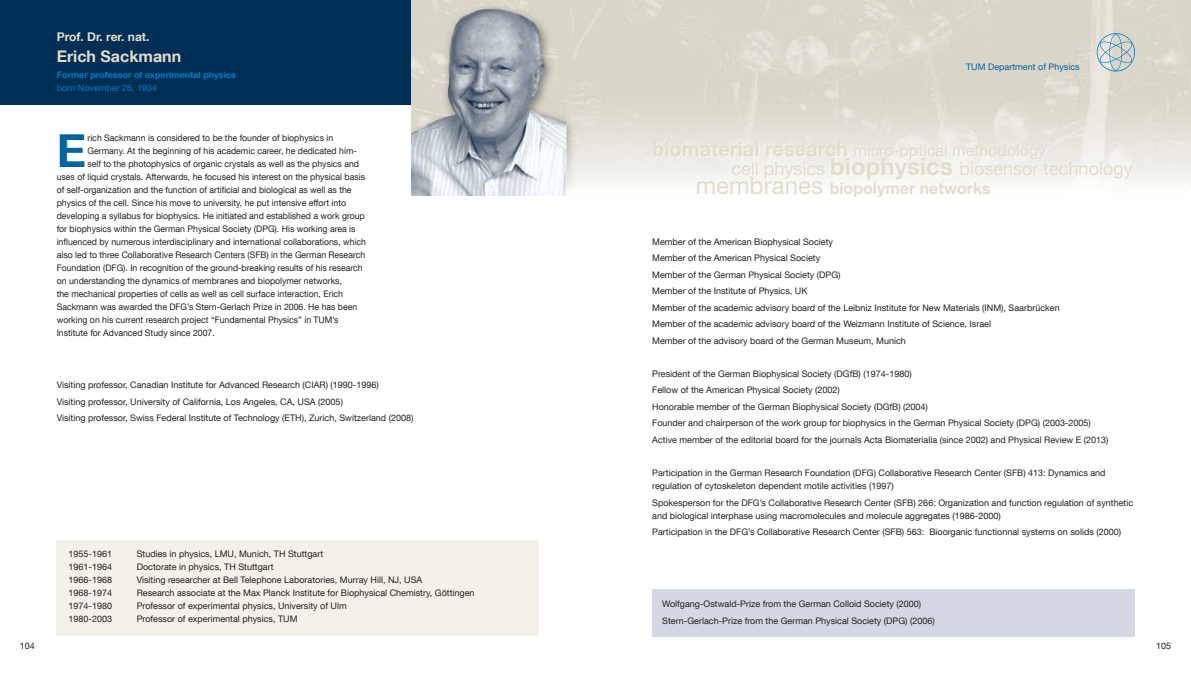
<style>
.page{position:relative;width:1191px;height:681px;background:#fff}
.page>*{position:absolute;margin:0;border:0;box-sizing:border-box;transform-origin:0 0}
.t1{font:700 45.4px "TUM Neue Helvetica";color:#00649d}
.t2{font:18px "TUM Neue Helvetica";color:#e2ddcc}
.t3{font:16px "TUM Neue Helvetica";color:#e2ddcc}
.t4{font:700 16px "TUM Neue Helvetica";color:#e2ddcc}
.t5{font:700 12px "TUM Neue Helvetica";color:#e2ddcc}
.t6{font:9px/16.5px "TUM Neue Helvetica";color:#231f20}
.t7{font:700 9px "TUM Neue Helvetica";color:#007bc3}
.t8{font:9px "TUM Neue Helvetica";color:#00649d}
.t9{font:9px "TUM Neue Helvetica";color:#007bc3}
.s1{font-weight:700;font-size:20px}
.s2{font-weight:700;font-size:24px}
.s3{font-weight:400;font-size:24px}
</style>
<div class="page">
<div style="left:0;top:0;width:595px;height:105px;background:#002f55"></div>
<img style="left:411px;top:0;width:780px;height:196px">
<svg style="left:1096px;top:33px;width:39px;height:38px"></svg>
<img style="left:655px;top:143px;width:57px;height:14px">
<img style="left:856px;top:146px;width:54px;height:11px">
<img style="left:734px;top:163px;width:69px;height:17px">
<div style="left:833px;top:159px;width:88px;height:21px;background:#f5f6f1"></div>
<img style="left:962px;top:163px;width:42px;height:13px">
<img style="left:699px;top:178px;width:87px;height:17px">
<img style="left:832px;top:184px;width:55px;height:12px">
<div style="left:652px;top:589px;width:482px;height:47px;background:#d3d8e2"></div>
<div style="left:57px;top:540px;width:482px;height:95px;background:#f4f1ea"></div>
<h3 class="t5" style="left:57px;top:33px;width:94px">Prof. Dr. rer. nat.</h3>
<h3 class="t4" style="left:57px;top:50px;width:126px">Erich Sackmann</h3>
<p class="t7" style="left:57px;top:71px;width:181px">Former professor of experimental physics</p>
<p class="t9" style="left:57px;top:84px;width:102px">born November 26, 1934</p>
<h1 class="t1" style="left:57px;top:134px;width:31px">E</h1>
<p class="t6" style="left:87px;top:131px;width:247px">rich Sackmann is considered to be the founder of biophysics in</p>
<p class="t6" style="left:87px;top:144px;width:271px">Germany. At the beginning of his academic career, he dedicated him-</p>
<p class="t6" style="left:87px;top:157px;width:273px">self to the photophysics of organic crystals as well as the physics and</p>
<p class="t6" style="left:57px;top:170px;width:310px">uses of liquid crystals. Afterwards, he focused his interest on the physical basis</p>
<p class="t6" style="left:57px;top:183px;width:296px">of self-organization and the function of artificial and biological as well as the</p>
<p class="t6" style="left:57px;top:196px;width:291px">physics of the cell. Since his move to university, he put intensive effort into</p>
<p class="t6" style="left:57px;top:209px;width:309px">developing a syllabus for biophysics. He initiated and established a work group</p>
<p class="t6" style="left:57px;top:222px;width:300px">for biophysics within the German Physical Society (DPG). His working area is</p>
<p class="t6" style="left:57px;top:235px;width:311px">influenced by numerous interdisciplinary and international collaborations, which</p>
<p class="t6" style="left:57px;top:248px;width:310px">also led to three Collaborative Research Centers (SFB) in the German Research</p>
<p class="t6" style="left:57px;top:261px;width:307px">Foundation (DFG). In recognition of the ground-breaking results of his research</p>
<p class="t6" style="left:57px;top:274px;width:287px">on understanding the dynamics of membranes and biopolymer networks,</p>
<p class="t6" style="left:57px;top:287px;width:288px">the mechanical properties of cells as well as cell surface interaction, Erich</p>
<p class="t6" style="left:57px;top:300px;width:302px">Sackmann was awarded the DFG’s Stern-Gerlach Prize in 2006. He has been</p>
<p class="t6" style="left:57px;top:313px;width:283px">working on his current research project “Fundamental Physics” in TUM’s</p>
<p class="t6" style="left:57px;top:326px;width:160px">Institute for Advanced Study since 2007.</p>
<p class="t6" style="left:57px;top:378px;width:358px">Visiting professor, Canadian Institute for Advanced Research (CIAR) (1990-1996)<br>Visiting professor, University of California, Los Angeles, CA, USA (2005)<br>Visiting professor, Swiss Federal Institute of Technology (ETH), Zurich, Switzerland (2008)</p>
<p class="t6" style="left:20px;top:638px;width:17px">104</p>
<p class="t6" style="left:69px;top:547px;width:45px">1955-1961</p>
<p class="t6" style="left:137px;top:547px;width:188px">Studies in physics, LMU, Munich, TH Stuttgart</p>
<p class="t6" style="left:69px;top:560px;width:45px">1961-1964</p>
<p class="t6" style="left:137px;top:560px;width:138px">Doctorate in physics, TH Stuttgart</p>
<p class="t6" style="left:69px;top:573px;width:45px">1966-1968</p>
<p class="t6" style="left:137px;top:573px;width:287px">Visiting researcher at Bell Telephone Laboratories, Murray Hill, NJ, USA</p>
<p class="t6" style="left:69px;top:586px;width:45px">1968-1974</p>
<p class="t6" style="left:137px;top:586px;width:339px">Research associate at the Max Planck Institute for Biophysical Chemistry, Göttingen</p>
<p class="t6" style="left:69px;top:599px;width:45px">1974-1980</p>
<p class="t6" style="left:137px;top:599px;width:212px">Professor of experimental physics, University of Ulm</p>
<p class="t6" style="left:69px;top:612px;width:45px">1980-2003</p>
<p class="t6" style="left:137px;top:612px;width:162px">Professor of experimental physics, TUM</p>
<p class="t8" style="left:966px;top:64px;width:115px">TUM Department of Physics</p>
<h3 class="t3" style="left:652px;top:144px;width:395px"><span class="s1">biomaterial research</span> micro-optical methodology</h3>
<h2 class="t2" style="left:731px;top:162px;width:402px">cell physics <span class="s2">biophysics</span> biosensor technology</h2>
<h3 class="t4" style="left:696px;top:182px;width:296px"><span class="s3">membranes</span> biopolymer networks</h3>
<p class="t6" style="left:652px;top:234px;width:409px">Member of the American Biophysical Society<br>Member of the American Physical Society<br>Member of the German Physical Society (DPG)<br>Member of the Institute of Physics, UK<br>Member of the academic advisory board of the Leibniz Institute for New Materials (INM), Saarbrücken Member of the academic advisory board of the Weizmann Institute of Science, Israel<br>Member of the advisory board of the German Museum, Munich</p>
<p class="t6" style="left:652px;top:366px;width:458px">President of the German Biophysical Society (DGfB) (1974-1980)<br>Fellow of the American Physical Society (2002)<br>Honorable member of the German Biophysical Society (DGfB) (2004)<br>Founder and chairperson of the work group for biophysics in the German Physical Society (DPG) (2003-2005)<br>Active member of the editorial board for the journals Acta Biomaterialia (since 2002) and Physical Review E (2013)</p>
<p class="t6" style="left:652px;top:467px;width:455px;line-height:13px">Participation in the German Research Foundation (DFG) Collaborative Research Center (SFB) 413: Dynamics and regulation of cytoskeleton dependent motile activities (1997)</p>
<p class="t6" style="left:652px;top:497px;width:482px;line-height:13px">Spokesperson for the DFG’s Collaborative Research Center (SFB) 266: Organization and function regulation of synthetic and biological interphase using macromolecules and molecule aggregates (1986-2000)</p>
<p class="t6" style="left:652px;top:524px;width:470px">Participation in the DFG’s Collaborative Research Center (SFB) 563: Bioorganic functionnal systems on solids (2000)</p>
<p class="t6" style="left:662px;top:596px;width:274px">Wolfgang-Ostwald-Prize from the German Colloid Society (2000)<br>Stern-Gerlach-Prize from the German Physical Society (DPG) (2006)</p>
<p class="t6" style="left:1156px;top:638px;width:17px">105</p>
</div>
